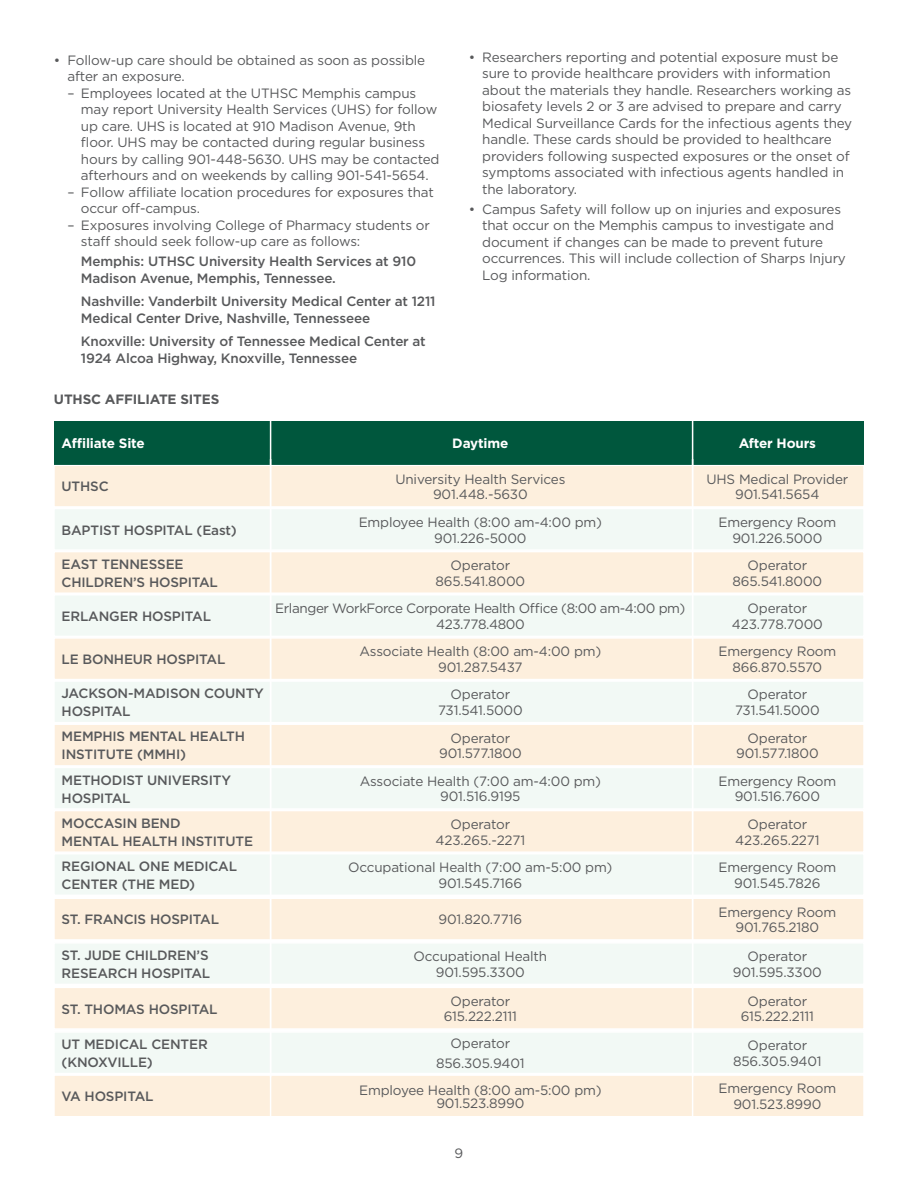
<style>
.page{position:relative;width:918px;height:1188px;background:#fff}
.page>*{position:absolute;margin:0;border:0;box-sizing:border-box;transform-origin:0 0}
.t1{font:13.5px/15.8px "Gotham";letter-spacing:-.01em;color:#58595b;text-align:center}
.t2{font:500 13.5px/18px "Gotham";letter-spacing:-.01em;color:#58595b}
.t3{font:13.5px/15.8px "Gotham";letter-spacing:-.03em;color:#58595b;text-align:center}
.t4{font:700 13.5px "Gotham";letter-spacing:-.01em;color:#fff}
.t5{font:700 13.5px "Gotham";letter-spacing:-.01em;color:#58595b}
</style>
<div class="page">
<div style="left:54px;top:421px;width:810px;height:44px;background:#00573d"></div>
<div style="left:53px;top:465px;width:812px;height:43px;background:#fdefdd;border:2px solid #fff"></div>
<div style="left:53px;top:551px;width:812px;height:43px;background:#fdefdd;border:2px solid #fff"></div>
<div style="left:53px;top:637px;width:812px;height:43px;background:#fdefdd;border:2px solid #fff"></div>
<div style="left:53px;top:723px;width:812px;height:44px;background:#fdefdd;border:2px solid #fff"></div>
<div style="left:53px;top:810px;width:812px;height:43px;background:#fdefdd;border:2px solid #fff"></div>
<div style="left:53px;top:898px;width:812px;height:43px;background:#fdefdd;border:2px solid #fff"></div>
<div style="left:53px;top:987px;width:812px;height:43px;background:#fdefdd;border:2px solid #fff"></div>
<div style="left:53px;top:508px;width:812px;height:43px;background:#f2f9f5;border:2px solid #fff"></div>
<div style="left:53px;top:594px;width:812px;height:43px;background:#f2f9f5;border:2px solid #fff"></div>
<div style="left:53px;top:680px;width:812px;height:43px;background:#f2f9f5;border:2px solid #fff"></div>
<div style="left:53px;top:767px;width:812px;height:43px;background:#f2f9f5;border:2px solid #fff"></div>
<div style="left:53px;top:853px;width:812px;height:43px;background:#f2f9f5;border:2px solid #fff"></div>
<div style="left:53px;top:942px;width:812px;height:43px;background:#f2f9f5;border:2px solid #fff"></div>
<div style="left:53px;top:1031px;width:812px;height:43px;background:#f2f9f5;border:2px solid #fff"></div>
<div style="left:53px;top:1074px;width:812px;height:44px;background:#fdefdd;border:2px solid #fff"></div>
<hr style="left:270px;top:419px;width:1px;height:658px;background:#fff">
<hr style="left:270px;top:459px;width:1px;height:659px;background:#fff">
<hr style="left:692px;top:419px;width:1px;height:658px;background:#fff">
<hr style="left:692px;top:459px;width:1px;height:659px;background:#fff">
<p class="t1" style="left:67px;top:51px;width:359px;line-height:16.5px;text-align:left;text-indent:-14px">• Follow-up care should be obtained as soon as possible after an exposure.</p>
<p class="t1" style="left:81px;top:84px;width:360px;line-height:16.5px;text-align:left;text-indent:-13px">– Employees located at the UTHSC Memphis campus may report University Health Services (UHS) for follow up care. UHS is located at 910 Madison Avenue, 9th floor. UHS may be contacted during regular business hours by calling 901-448-5630. UHS may be contacted afterhours and on weekends by calling 901-541-5654.</p>
<p class="t1" style="left:81px;top:183px;width:354px;line-height:16.5px;text-align:left;text-indent:-13px">– Follow affiliate location procedures for exposures that occur off-campus.</p>
<p class="t1" style="left:81px;top:216px;width:350px;line-height:16.5px;text-align:left;text-indent:-13px">– Exposures involving College of Pharmacy students or staff should seek follow-up care as follows:</p>
<p class="t2" style="left:81px;top:253px;width:337px;line-height:16.5px">Memphis: UTHSC University Health Services at 910<br>Madison Avenue, Memphis, Tennessee.</p>
<p class="t2" style="left:81px;top:293px;width:356px;line-height:16.5px">Nashville: Vanderbilt University Medical Center at 1211<br>Medical Center Drive, Nashville, Tennesseee</p>
<p class="t2" style="left:81px;top:333px;width:346px;line-height:16.5px">Knoxville: University of Tennessee Medical Center at<br>1924 Alcoa Highway, Knoxville, Tennessee</p>
<p class="t5" style="left:54px;top:390px;width:167px">UTHSC AFFILIATE SITES</p>
<p class="t1" style="left:482px;top:48px;width:372px;line-height:16.5px;text-align:left;text-indent:-14px">• Researchers reporting and potential exposure must be sure to provide healthcare providers with information about the materials they handle. Researchers working as biosafety levels 2 or 3 are advised to prepare and carry Medical Surveillance Cards for the infectious agents they handle. These cards should be provided to healthcare providers following suspected exposures or the onset of symptoms associated with infectious agents handled in the laboratory.</p>
<p class="t1" style="left:482px;top:200px;width:365px;line-height:16.5px;text-align:left;text-indent:-14px">• Campus Safety will follow up on injuries and exposures that occur on the Memphis campus to investigate and document if changes can be made to prevent future occurrences. This will include collection of Sharps Injury Log information.</p>
<p class="t4" style="left:62px;top:435px;width:85px">Affiliate Site</p>
<p class="t2" style="left:62px;top:478px;width:49px">UTHSC</p>
<p class="t2" style="left:62px;top:521px;width:177px">BAPTIST HOSPITAL (East)</p>
<p class="t2" style="left:62px;top:555px;width:158px">EAST TENNESSEE<br>CHILDREN’S HOSPITAL</p>
<p class="t2" style="left:62px;top:607px;width:151px">ERLANGER HOSPITAL</p>
<p class="t2" style="left:62px;top:650px;width:165px">LE BONHEUR HOSPITAL</p>
<p class="t2" style="left:62px;top:684px;width:204px">JACKSON-MADISON COUNTY<br>HOSPITAL</p>
<p class="t2" style="left:62px;top:727px;width:185px">MEMPHIS MENTAL HEALTH<br>INSTITUTE (MMHI)</p>
<p class="t2" style="left:62px;top:771px;width:171px">METHODIST UNIVERSITY<br>HOSPITAL</p>
<p class="t2" style="left:62px;top:814px;width:193px">MOCCASIN BEND<br>MENTAL HEALTH INSTITUTE</p>
<p class="t2" style="left:62px;top:857px;width:177px">REGIONAL ONE MEDICAL<br>CENTER (THE MED)</p>
<p class="t2" style="left:62px;top:911px;width:159px">ST. FRANCIS HOSPITAL</p>
<p class="t2" style="left:62px;top:946px;width:150px">ST. JUDE CHILDREN’S<br>RESEARCH HOSPITAL</p>
<p class="t2" style="left:62px;top:1000px;width:158px">ST. THOMAS HOSPITAL</p>
<p class="t2" style="left:62px;top:1035px;width:148px">UT MEDICAL CENTER (KNOXVILLE)</p>
<p class="t2" style="left:62px;top:1087px;width:93px">VA HOSPITAL</p>
<p class="t4" style="left:452px;top:435px;width:58px">Daytime</p>
<p class="t4" style="left:739px;top:435px;width:79px">After Hours</p>
<p class="t1" style="left:395px;top:471px;width:172px">University Health Services<br>901.448.-5630</p>
<p class="t1" style="left:359px;top:514px;width:245px">Employee Health (8:00 am-4:00 pm)<br>901.226-5000</p>
<p class="t1" style="left:436px;top:557px;width:91px">Operator<br>865.541.8000</p>
<p class="t3" style="left:275px;top:600px;width:412px">Erlanger WorkForce Corporate Health Office (8:00 am-4:00 pm)<br>423.778.4800</p>
<p class="t1" style="left:359px;top:643px;width:243px">Associate Health (8:00 am-4:00 pm)<br>901.287.5437</p>
<p class="t1" style="left:438px;top:686px;width:86px">Operator<br>731.541.5000</p>
<p class="t1" style="left:439px;top:730px;width:84px">Operator<br>901.577.1800</p>
<p class="t1" style="left:360px;top:773px;width:243px">Associate Health (7:00 am-4:00 pm)<br>901.516.9195</p>
<p class="t1" style="left:436px;top:816px;width:91px">Operator<br>423.265.-2271</p>
<p class="t1" style="left:348px;top:859px;width:266px">Occupational Health (7:00 am-5:00 pm)<br>901.545.7166</p>
<p class="t1" style="left:439px;top:912px;width:85px">901.820.7716</p>
<p class="t1" style="left:414px;top:948px;width:135px">Occupational Health<br>901.595.3300</p>
<p class="t1" style="left:444px;top:993px;width:75px">Operator<br>615.222.2111</p>
<p class="t1" style="left:436px;top:1033px;width:90px;line-height:20.2px">Operator<br>856.305.9401</p>
<p class="t1" style="left:359px;top:1083px;width:244px;line-height:13.5px">Employee Health (8:00 am-5:00 pm)<br>901.523.8990</p>
<p class="t1" style="left:706px;top:471px;width:143px">UHS Medical Provider<br>901.541.5654</p>
<p class="t1" style="left:719px;top:514px;width:119px">Emergency Room<br>901.226.5000</p>
<p class="t1" style="left:733px;top:557px;width:91px">Operator<br>865.541.8000</p>
<p class="t1" style="left:732px;top:600px;width:92px">Operator<br>423.778.7000</p>
<p class="t1" style="left:719px;top:643px;width:119px">Emergency Room<br>866.870.5570</p>
<p class="t1" style="left:735px;top:686px;width:86px">Operator<br>731.541.5000</p>
<p class="t1" style="left:736px;top:730px;width:84px">Operator<br>901.577.1800</p>
<p class="t1" style="left:719px;top:773px;width:119px">Emergency Room<br>901.516.7600</p>
<p class="t1" style="left:735px;top:816px;width:86px">Operator<br>423.265.2271</p>
<p class="t1" style="left:719px;top:859px;width:119px">Emergency Room<br>901.545.7826</p>
<p class="t1" style="left:719px;top:904px;width:119px">Emergency Room<br>901.765.2180</p>
<p class="t1" style="left:733px;top:948px;width:90px">Operator<br>901.595.3300</p>
<p class="t1" style="left:741px;top:993px;width:75px">Operator<br>615.222.2111</p>
<p class="t1" style="left:733px;top:1037px;width:90px">Operator<br>856.305.9401</p>
<p class="t1" style="left:719px;top:1081px;width:119px">Emergency Room<br>901.523.8990</p>
<p class="t1" style="left:455px;top:1145px;width:10px">9</p>
</div>
